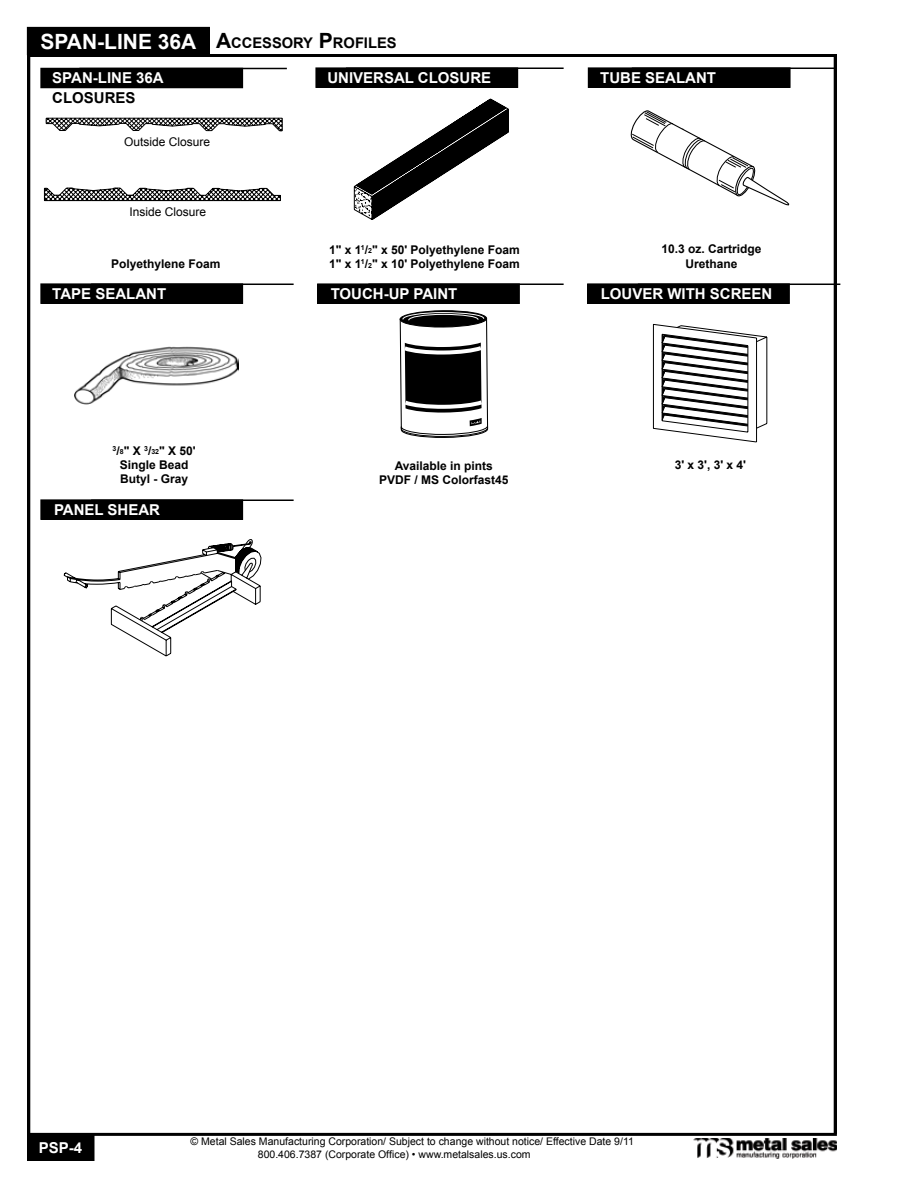
<style>
.page{position:relative;width:918px;height:1188px;background:#fff}
.page>*{position:absolute;margin:0;border:0;box-sizing:border-box;transform-origin:0 0}
.t1{font:700 21px "Arial";color:#fff}
.t2{font:700 15px "Arial";color:#fff}
.t3{font:700 15px "Arial";color:#000}
.t4{font:700 14.7px "Arial";color:#000}
.t5{font:700 12px/14.4px "Arial";color:#000;text-align:center}
.t6{font:12px "Arial";color:#000}
.t7{font:10.5px/12.6px "Arial";color:#000}
.s1{font-size:21px}
.s2{font-size:7.05px}
</style>
<div class="page">
<hr style="left:27px;top:51px;width:3px;height:1110px;background:#000">
<div style="left:28px;top:1136px;width:65px;height:24px;background:#000"></div>
<div style="left:27px;top:1134px;width:67px;height:27px;border:3px solid #000"></div>
<hr style="left:834px;top:54px;width:3px;height:1080px;background:#000">
<hr style="left:27px;top:54px;width:810px;height:3px;background:#000">
<hr style="left:27px;top:1133px;width:810px;height:3px;background:#000">
<div style="left:27px;top:27px;width:182px;height:28px;background:#000"></div>
<img style="left:694px;top:1138px;width:143px;height:21px">
<svg style="left:44px;top:117px;width:239px;height:84px"></svg>
<div style="left:588px;top:68px;width:202px;height:19px;background:#000"></div>
<div style="left:588px;top:68px;width:202px;height:20px;border:1px solid #000"></div>
<div style="left:318px;top:284px;width:201px;height:19px;background:#000"></div>
<div style="left:317px;top:284px;width:203px;height:20px;border:1px solid #000"></div>
<hr style="left:368px;top:284px;width:196px;height:1px;background:#000">
<div style="left:588px;top:284px;width:201px;height:19px;background:#000"></div>
<div style="left:587px;top:284px;width:203px;height:20px;border:1px solid #000"></div>
<hr style="left:638px;top:284px;width:202px;height:1px;background:#000">
<div style="left:400px;top:310px;width:87px;height:18px;border:1px solid #000;border-radius:50%"></div>
<svg style="left:399px;top:312px;width:90px;height:126px"></svg>
<div style="left:41px;top:68px;width:202px;height:20px;background:#000"></div>
<hr style="left:79px;top:68px;width:208px;height:1px;background:#000">
<div style="left:316px;top:68px;width:202px;height:19px;background:#000"></div>
<div style="left:316px;top:68px;width:202px;height:20px;border:1px solid #000"></div>
<hr style="left:346px;top:68px;width:218px;height:1px;background:#000">
<hr style="left:632px;top:68px;width:204px;height:1px;background:#000">
<div style="left:41px;top:284px;width:202px;height:19px;background:#000"></div>
<div style="left:40px;top:284px;width:203px;height:20px;border:1px solid #000"></div>
<hr style="left:91px;top:284px;width:203px;height:1px;background:#000">
<svg style="left:630px;top:110px;width:160px;height:95px"></svg>
<svg style="left:354px;top:98px;width:155px;height:122px"></svg>
<svg style="left:653px;top:324px;width:114px;height:118px"></svg>
<div style="left:41px;top:500px;width:202px;height:19px;background:#000"></div>
<div style="left:40px;top:500px;width:203px;height:20px;border:1px solid #000"></div>
<hr style="left:91px;top:500px;width:203px;height:1px;background:#000">
<svg style="left:64px;top:539px;width:198px;height:117px"></svg>
<img style="left:75px;top:346px;width:164px;height:59px">
<h1 class="t1" style="left:40px;top:27px;width:157px">SPAN-LINE 36A</h1>
<p class="t2" style="left:52px;top:68px;width:113px">SPAN-LINE 36A</p>
<p class="t3" style="left:52px;top:88px;width:85px">CLOSURES</p>
<p class="t4" style="left:216px;top:33px;width:182px"><span class="s1">A</span>CCESSORY <span class="s1">P</span>ROFILES</p>
<p class="t2" style="left:327px;top:68px;width:165px">UNIVERSAL CLOSURE</p>
<p class="t2" style="left:600px;top:68px;width:117px">TUBE SEALANT</p>
<p class="t6" style="left:124px;top:134px;width:88px">Outside Closure</p>
<p class="t6" style="left:130px;top:204px;width:78px">Inside Closure</p>
<p class="t5" style="left:111px;top:257px;width:111px">Polyethylene Foam</p>
<p class="t2" style="left:52px;top:284px;width:115px">TAPE SEALANT</p>
<p class="t5" style="left:113px;top:444px;width:85px"><sup>3</sup>/<span class="s2">8</span>" X <sup>3</sup>/<span class="s2">32</span>" X 50'<br>Single Bead<br>Butyl - Gray</p>
<p class="t2" style="left:54px;top:500px;width:108px">PANEL SHEAR</p>
<p class="t5" style="left:329px;top:243px;width:192px;text-align:left">1" x 1<sup>1</sup>/<span class="s2">2</span>" x 50' Polyethylene Foam<br>1" x 1<sup>1</sup>/<span class="s2">2</span>" x 10' Polyethylene Foam</p>
<p class="t2" style="left:331px;top:284px;width:128px">TOUCH-UP PAINT</p>
<p class="t5" style="left:379px;top:459px;width:131px">Available in pints<br>PVDF / MS Colorfast45</p>
<p class="t5" style="left:662px;top:242px;width:102px">10.3 oz. Cartridge<br>Urethane</p>
<p class="t2" style="left:601px;top:284px;width:173px">LOUVER WITH SCREEN</p>
<p class="t5" style="left:675px;top:458px;width:73px">3' x 3', 3' x 4'</p>
<p class="t2" style="left:39px;top:1138px;width:45px">PSP-4</p>
<p class="t7" style="left:258px;top:1135px;width:378px;text-indent:-67px">© Metal Sales Manufacturing Corporation/ Subject to change without notice/ Effective Date 9/11<br>800.406.7387 (Corporate Office) • www.metalsales.us.com</p>
</div>
